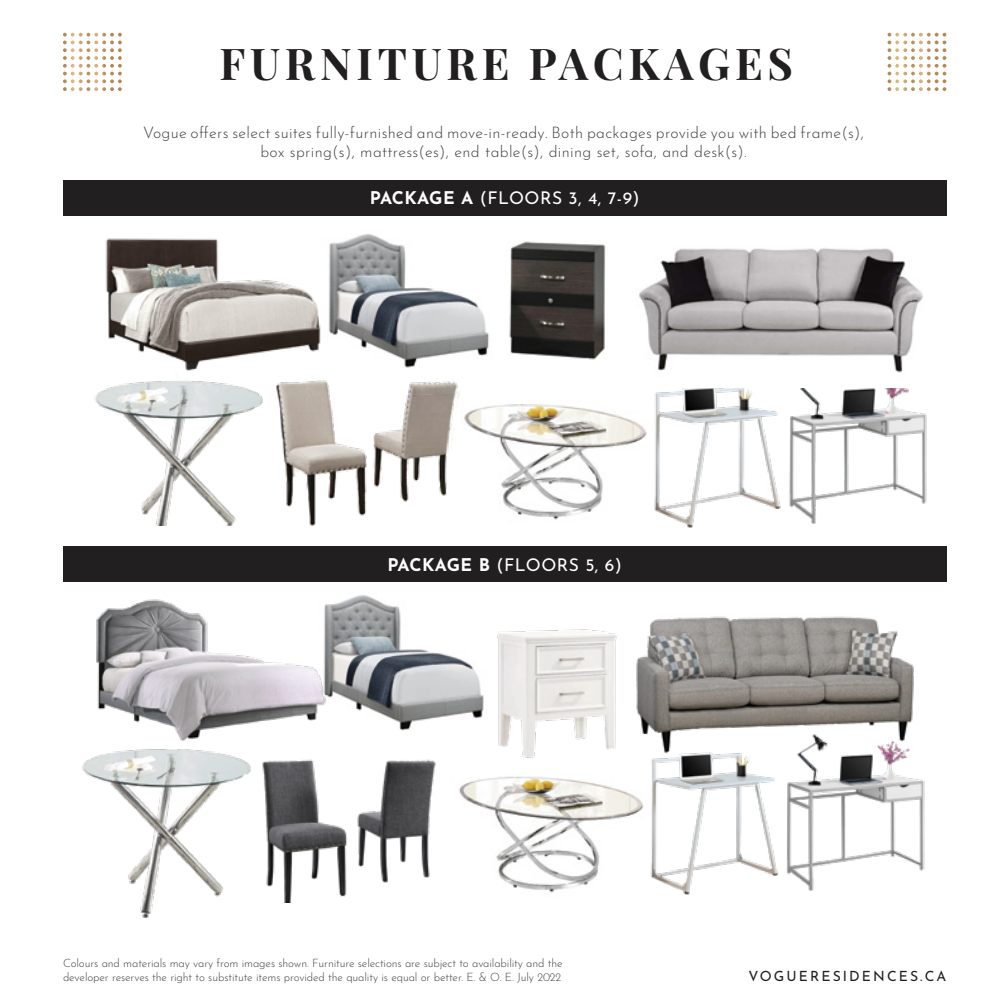
<style>
.page{position:relative;width:1008px;height:1008px;background:#fff}
.page>*{position:absolute;margin:0;border:0;box-sizing:border-box;transform-origin:0 0}
.t1{font:700 43.75px "Playfair Display";letter-spacing:.11em;color:#211f20}
.t2{font:17.5px "Josefin Sans";letter-spacing:.025em;color:#fff}
.t3{font:300 15.75px/18.9px "Josefin Sans";letter-spacing:.02em;color:#3d3f40;text-align:center}
.t4{font:14px "Josefin Sans";letter-spacing:.15em;color:#211f20}
.t5{font:300 11.38px/13.7px "Josefin Sans";letter-spacing:-.01em;color:#3d3f40}
.s1{font-weight:700}
</style>
<div class="page">
<svg style="left:63px;top:33px;width:59px;height:27px"></svg>
<svg style="left:888px;top:33px;width:58px;height:27px"></svg>
<div style="left:63px;top:180px;width:883px;height:35px;background:#211f20"></div>
<div style="left:63px;top:546px;width:883px;height:36px;background:#211f20"></div>
<img style="left:336px;top:234px;width:153px;height:134px">
<img style="left:331px;top:595px;width:153px;height:136px">
<img style="left:94px;top:383px;width:148px;height:143px">
<img style="left:81px;top:758px;width:155px;height:160px">
<img style="left:509px;top:241px;width:97px;height:119px">
<img style="left:497px;top:629px;width:121px;height:129px">
<img style="left:242px;top:381px;width:218px;height:145px">
<img style="left:236px;top:758px;width:200px;height:145px">
<img style="left:817px;top:388px;width:110px;height:116px">
<img style="left:814px;top:770px;width:111px;height:101px">
<img style="left:464px;top:404px;width:149px;height:116px">
<img style="left:459px;top:776px;width:150px;height:117px">
<img style="left:613px;top:388px;width:204px;height:140px">
<img style="left:609px;top:745px;width:205px;height:150px">
<img style="left:89px;top:215px;width:247px;height:168px">
<img style="left:93px;top:599px;width:238px;height:159px">
<img style="left:639px;top:248px;width:284px;height:125px">
<img style="left:632px;top:616px;width:282px;height:154px">
<h1 class="t1" style="left:219px;top:36px;width:575px">FURNITURE PACKAGES</h1>
<h3 class="t3" style="left:143px;top:122px;width:722px">Vogue offers select suites fully-furnished and move-in-ready. Both packages provide you with bed frame(s), box spring(s), mattress(es), end table(s), dining set, sofa, and desk(s).</h3>
<h2 class="t2" style="left:370px;top:185px;width:271px"><span class="s1">PACKAGE A</span> (FLOORS 3, 4, 7-9)</h2>
<h2 class="t2" style="left:387px;top:551px;width:236px"><span class="s1">PACKAGE B</span> (FLOORS 5, 6)</h2>
<p class="t5" style="left:63px;top:955px;width:501px">Colours and materials may vary from images shown. Furniture selections are subject to availability and the developer reserves the right to substitute items provided the quality is equal or better. E. &amp; O. E. July 2022</p>
<p class="t4" style="left:748px;top:965px;width:200px">VOGUERESIDENCES.CA</p>
</div>
